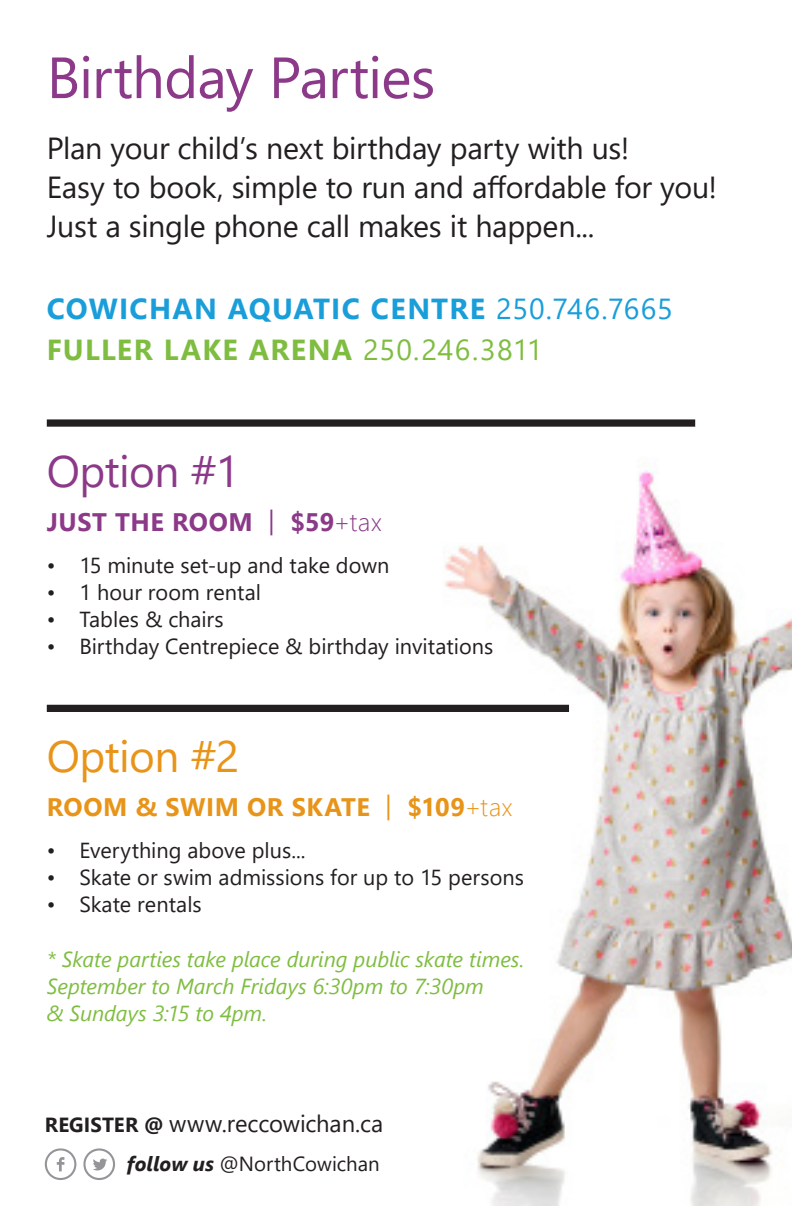
<style>
.page{position:relative;width:792px;height:1224px;background:#fff}
.page>*{position:absolute;margin:0;border:0;box-sizing:border-box;transform-origin:0 0}
.t1{font:58px "Segoe UI";letter-spacing:-.015em;color:#8b3988}
.t2{font:44px "Segoe UI";letter-spacing:-.015em;color:#8b3988}
.t3{font:44px "Segoe UI";letter-spacing:-.015em;color:#e89418}
.t4{font:30.4px/38.8px "Segoe UI";letter-spacing:-.01em;color:#231f20}
.t5{font:700 29px "Segoe UI";letter-spacing:.04em;color:#199eda}
.t6{font:700 29px "Segoe UI";letter-spacing:.045em;color:#7fbd41}
.t7{font:700 25.4px "Segoe UI";letter-spacing:.02em;color:#e89418}
.t8{font:700 25.4px "Segoe UI";letter-spacing:.02em;color:#8b3988}
.t9{font:23.8px "Segoe UI";letter-spacing:-.005em;color:#231f20}
.t10{font:21.8px "Segoe UI";color:#231f20}
.t11{font:italic 21.8px "Segoe UI";letter-spacing:-.005em;color:#7fbd41}
.t12{font:20.4px "Segoe UI";color:#231f20}
.s1{font-weight:400}
.s2{font-weight:300}
.s3{font-weight:700;font-size:20.4px}
.s4{font-weight:700;font-style:italic}
</style>
<div class="page">
<img style="left:184px;top:419px;width:608px;height:787px">
<div style="left:47px;top:419px;width:648px;height:8px;background:#231f20"></div>
<div style="left:47px;top:705px;width:522px;height:7px;background:#231f20"></div>
<svg style="left:45px;top:1148px;width:31px;height:32px"></svg>
<svg style="left:83px;top:1148px;width:32px;height:32px"></svg>
<p class="t1" style="left:47px;top:23px;width:390px">Birthday Parties</p>
<p class="t4" style="left:47px;top:126px;width:584px">Plan your child’s next birthday party with us!</p>
<p class="t4" style="left:47px;top:165px;width:672px">Easy to book, simple to run and affordable for you!<br>Just a single phone call makes it happen...</p>
<p class="t5" style="left:47px;top:282px;width:627px">COWICHAN AQUATIC CENTRE <span class="s1">250.746.7665</span></p>
<p class="t6" style="left:47px;top:323px;width:497px">FULLER LAKE ARENA <span class="s1">250.246.3811</span></p>
<p class="t2" style="left:47px;top:430px;width:194px">Option #1</p>
<p class="t8" style="left:47px;top:498px;width:336px">JUST THE ROOM <span class="s1">|</span> $59<span class="s2">+tax</span></p>
<p class="t10" style="left:47px;top:544px;width:344px">• 15 minute set-up and take down</p>
<p class="t10" style="left:47px;top:572px;width:216px">• 1 hour room rental</p>
<p class="t10" style="left:47px;top:599px;width:179px">• Tables &amp; chairs</p>
<p class="t10" style="left:47px;top:626px;width:448px">• Birthday Centrepiece &amp; birthday invitations</p>
<p class="t3" style="left:47px;top:715px;width:194px">Option #2</p>
<p class="t7" style="left:47px;top:783px;width:467px">ROOM &amp; SWIM OR SKATE <span class="s1">|</span> $109<span class="s2">+tax</span></p>
<p class="t10" style="left:47px;top:830px;width:260px">• Everything above plus...</p>
<p class="t10" style="left:47px;top:857px;width:479px">• Skate or swim admissions for up to 15 persons</p>
<p class="t10" style="left:47px;top:884px;width:157px">• Skate rentals</p>
<p class="t11" style="left:47px;top:938px;width:479px">* Skate parties take place during public skate times.</p>
<p class="t11" style="left:47px;top:966px;width:439px">September to March Fridays 6:30pm to 7:30pm</p>
<p class="t11" style="left:47px;top:993px;width:222px">&amp; Sundays 3:15 to 4pm.</p>
<p class="t9" style="left:45px;top:1101px;width:340px"><span class="s3">REGISTER @</span> www.reccowichan.ca</p>
<p class="t12" style="left:127px;top:1144px;width:254px"><span class="s4">follow us</span> @NorthCowichan</p>
</div>
